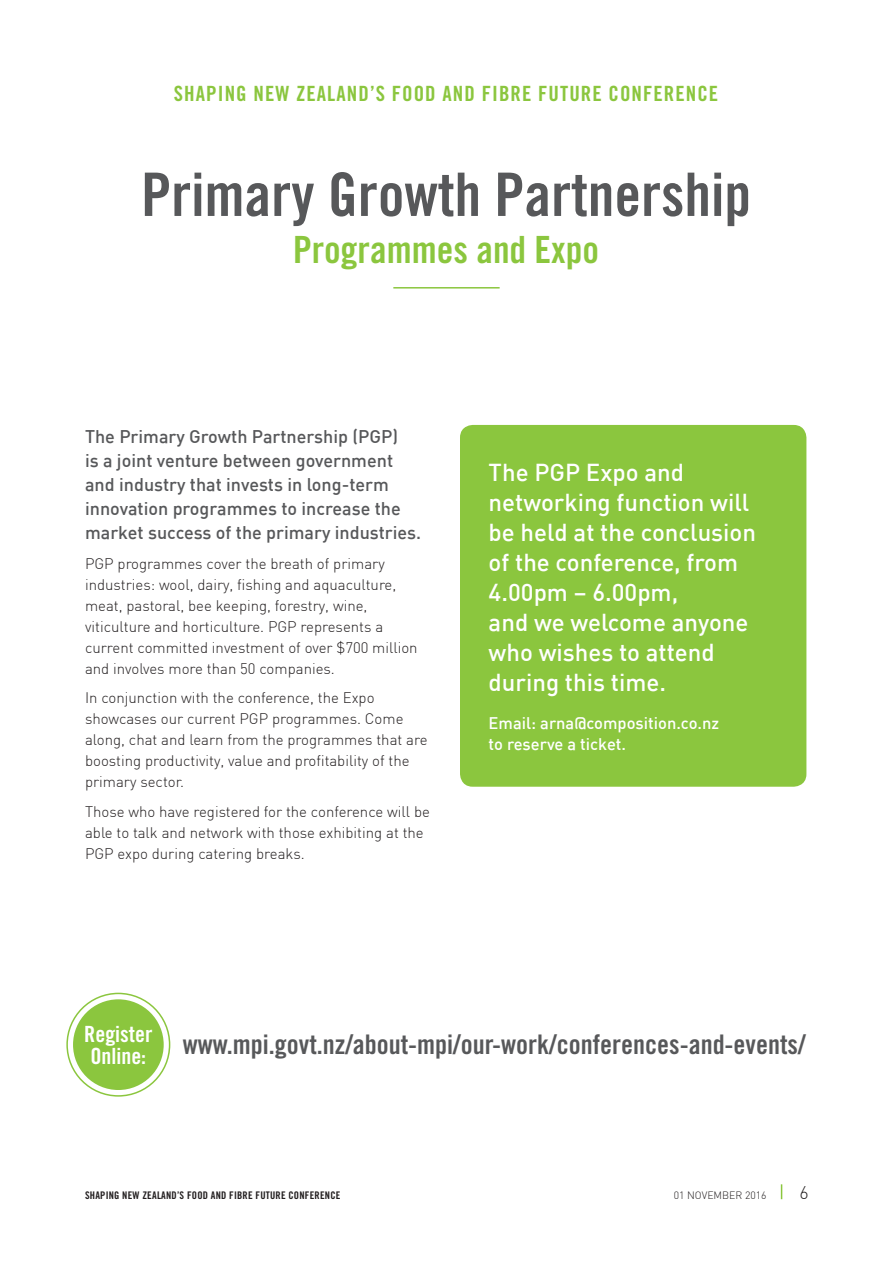
<style>
.page{position:relative;width:893px;height:1263px;background:#fff}
.page>*{position:absolute;margin:0;border:0;box-sizing:border-box;transform-origin:0 0}
.t1{font:60px "Trade Gothic Bold Cond Twenty";color:#57585a}
.t2{font:37.5px "Trade Gothic Bold Cond Twenty";color:#8bc63e}
.t3{font:27px "Trade Gothic Bold Cond Twenty";color:#57585a}
.t4{font:500 24px/30px "DIN";color:#fff}
.t5{font:22.35px/22.4px "Trade Gothic Bold Cond Twenty";color:#fff}
.t6{font:21px "Trade Gothic Bold Cond Twenty";letter-spacing:.05em;color:#8bc63e}
.t7{font:500 18px/24px "DIN";color:#57585a}
.t8{font:300 18px "DIN";color:#231f20}
.t9{font:500 16.5px/21px "DIN";color:#fff}
.t10{font:300 15px/21px "DIN";color:#231f20}
.t11{font:10.5px "Trade Gothic Bold Cond Twenty";letter-spacing:.02em;color:#231f20}
.t12{font:300 10.5px "DIN";color:#231f20}
</style>
<div class="page">
<svg style="left:781px;top:1184px;width:1px;height:15px"></svg>
<svg style="left:67px;top:993px;width:103px;height:103px"></svg>
<div style="left:66px;top:993px;width:104px;height:104px;border:2px solid #8bc63e;border-radius:50%"></div>
<hr style="left:393px;top:287px;width:107px;height:2px;background:#8bc63e">
<div style="left:460px;top:425px;width:346px;height:362px;background:#8bc63e;border-radius:13px"></div>
<div style="left:73px;top:999px;width:91px;height:91px;background:#8bc63e;border-radius:50%"></div>
<h3 class="t6" style="left:174px;top:81px;width:546px">Shaping New Zealand’s Food and Fibre Future Conference</h3>
<h1 class="t1" style="left:141px;top:158px;width:611px">Primary Growth Partnership</h1>
<h2 class="t2" style="left:293px;top:227px;width:308px">Programmes and Expo</h2>
<p class="t7" style="left:85px;top:424px;width:338px">The Primary Growth Partnership (PGP)<br>is a joint venture between government and industry that invests in long-term innovation programmes to increase the market success of the primary industries.</p>
<p class="t10" style="left:85px;top:553px;width:334px">PGP programmes cover the breath of primary industries: wool, dairy, fishing and aquaculture, meat, pastoral, bee keeping, forestry, wine, viticulture and horticulture. PGP represents a current committed investment of over $700 million and involves more than 50 companies.</p>
<p class="t10" style="left:85px;top:687px;width:344px">In conjunction with the conference, the Expo showcases our current PGP programmes. Come along, chat and learn from the programmes that are boosting productivity, value and profitability of the primary sector.</p>
<p class="t10" style="left:85px;top:801px;width:346px">Those who have registered for the conference will be able to talk and network with those exhibiting at the<br>PGP expo during catering breaks.</p>
<h3 class="t4" style="left:489px;top:457px;width:269px">The PGP Expo and networking function will be held at the conclusion of the conference, from<br>4.00pm – 6.00pm,<br>and we welcome anyone who wishes to attend during this time.</h3>
<p class="t9" style="left:489px;top:712px;width:232px">Email: arna@composition.co.nz to reserve a ticket.</p>
<h3 class="t5" style="left:84px;top:1023px;width:70px">Register<br>Online:</h3>
<h3 class="t3" style="left:183px;top:1028px;width:624px">www.mpi.govt.nz/about-mpi/our-work/conferences-and-events/</h3>
<p class="t11" style="left:85px;top:1189px;width:257px">Shaping New Zealand’s Food and Fibre Future Conference</p>
<p class="t12" style="left:674px;top:1189px;width:94px">01 November 2016</p>
<p class="t8" style="left:799px;top:1182px;width:11px">6</p>
</div>
